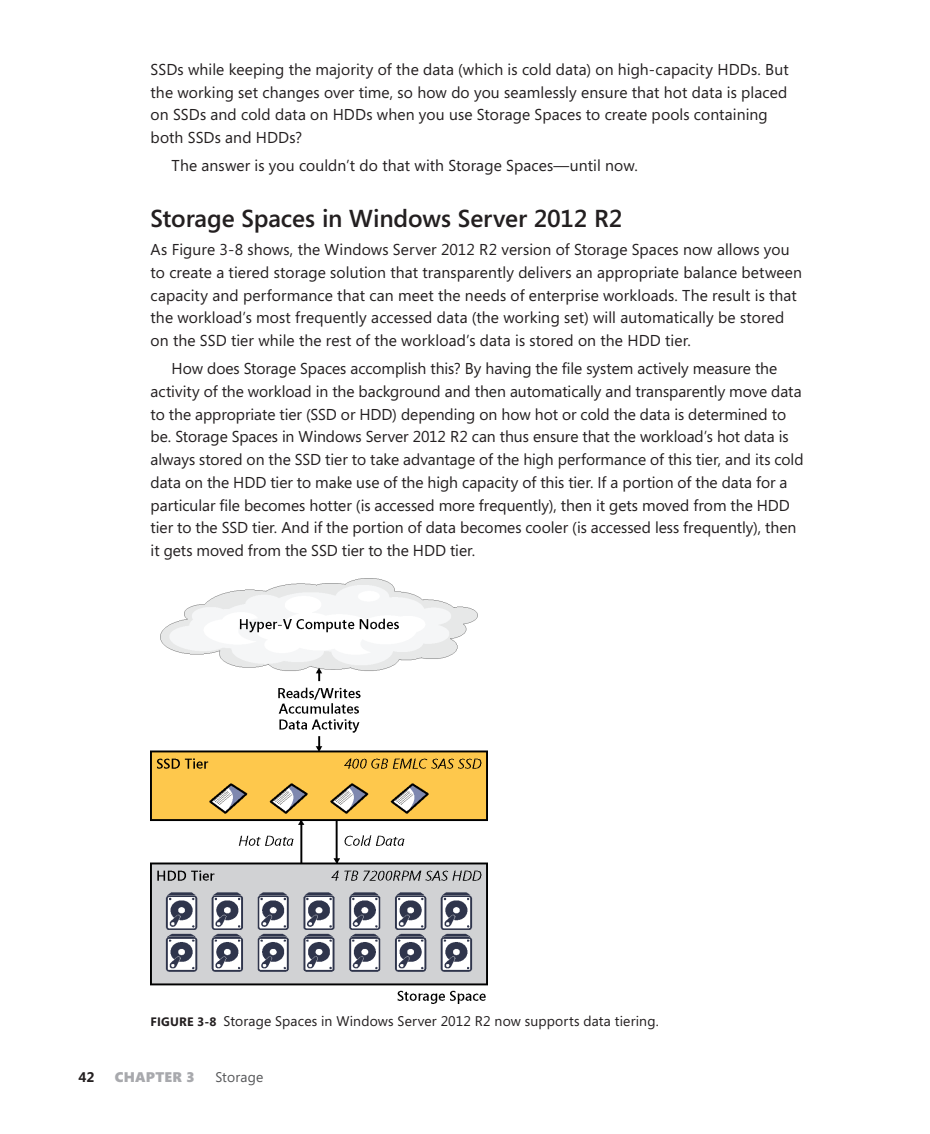
<style>
.page{position:relative;width:930px;height:1134px;background:#fff}
.page>*{position:absolute;margin:0;border:0;box-sizing:border-box;transform-origin:0 0}
.t1{font:600 24.5px "Segoe";letter-spacing:-.005em;color:#231f20}
.t2{font:15.75px/22.8px "Segoe";color:#231f20}
.t3{font:14px "Segoe";letter-spacing:.01em;color:#231f20}
.t4{font:900 14px "Segoe";letter-spacing:.015em;color:#a8a9ad}
.t5{font:14px "Segoe";letter-spacing:.01em;color:#57585a}
.t6{font:700 14px "Segoe";color:#231f20}
.s1{font-weight:700;font-size:12.25px}
</style>
<div class="page">
<img style="left:150px;top:579px;width:338px;height:425px">
<p class="t2" style="left:150px;top:57px;width:639px">SSDs while keeping the majority of the data (which is cold data) on high-capacity HDDs. But the working set changes over time, so how do you seamlessly ensure that hot data is placed on SSDs and cold data on HDDs when you use Storage Spaces to create pools containing both SSDs and HDDs?</p>
<p class="t2" style="left:172px;top:154px;width:467px">The answer is you couldn’t do that with Storage Spaces—until now.</p>
<p class="t1" style="left:150px;top:202px;width:473px">Storage Spaces in Windows Server 2012 R2</p>
<p class="t2" style="left:150px;top:238px;width:652px">As Figure 3-8 shows, the Windows Server 2012 R2 version of Storage Spaces now allows you to create a tiered storage solution that transparently delivers an appropriate balance between capacity and performance that can meet the needs of enterprise workloads. The result is that the workload’s most frequently accessed data (the working set) will automatically be stored on the SSD tier while the rest of the workload’s data is stored on the HDD tier.</p>
<p class="t2" style="left:150px;top:357px;width:654px;text-indent:21px">How does Storage Spaces accomplish this? By having the file system actively measure the activity of the workload in the background and then automatically and transparently move data to the appropriate tier (SSD or HDD) depending on how hot or cold the data is determined to be. Storage Spaces in Windows Server 2012 R2 can thus ensure that the workload’s hot data is always stored on the SSD tier to take advantage of the high performance of this tier, and its cold data on the HDD tier to make use of the high capacity of this tier. If a portion of the data for a particular file becomes hotter (is accessed more frequently), then it gets moved from the HDD tier to the SSD tier. And if the portion of data becomes cooler (is accessed less frequently), then it gets moved from the SSD tier to the HDD tier.</p>
<p class="t3" style="left:150px;top:1012px;width:509px"><span class="s1">FIGURE 3-8</span> Storage Spaces in Windows Server 2012 R2 now supports data tiering.</p>
<p class="t6" style="left:78px;top:1067px;width:18px">42</p>
<p class="t4" style="left:115px;top:1067px;width:81px">CHAPTER 3</p>
<p class="t5" style="left:215px;top:1067px;width:49px">Storage</p>
</div>
